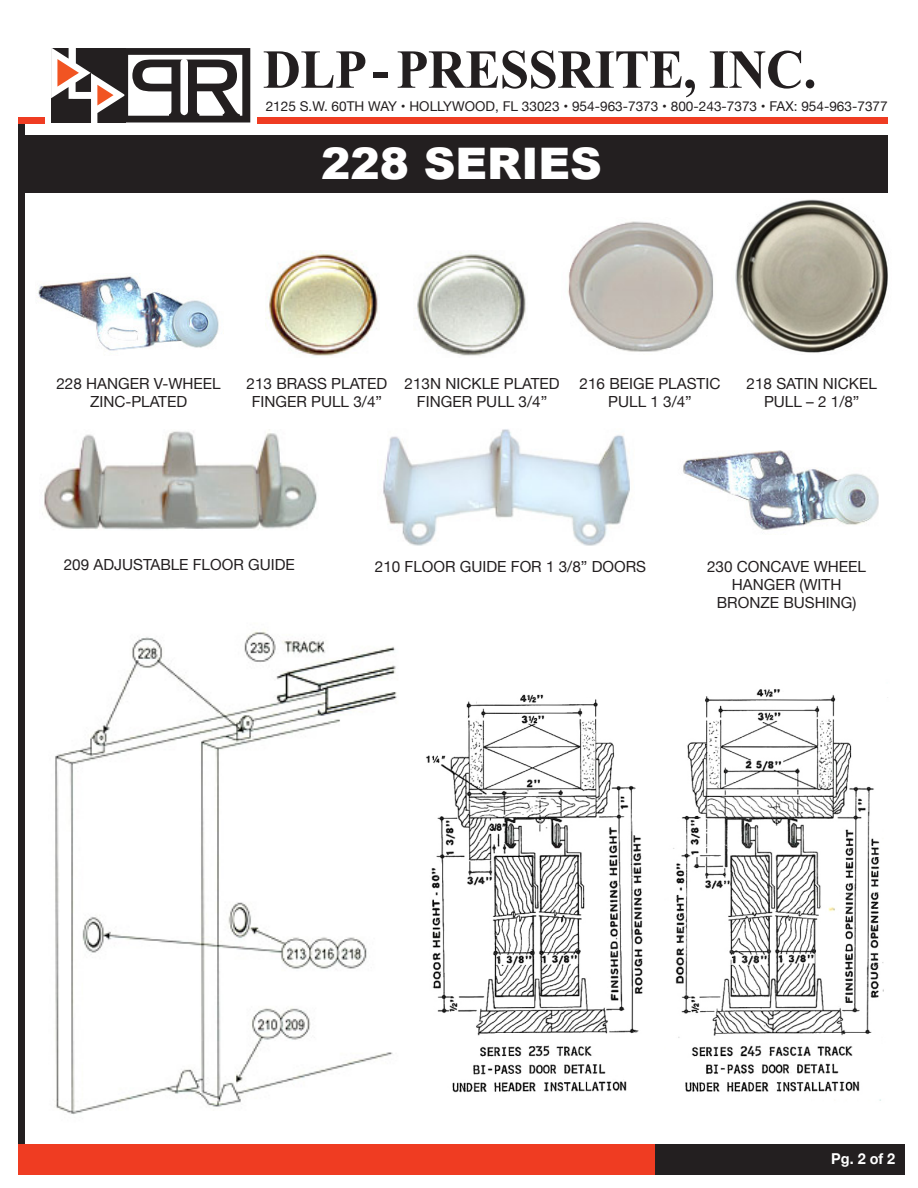
<style>
.page{position:relative;width:918px;height:1188px;background:#fff}
.page>*{position:absolute;margin:0;border:0;box-sizing:border-box;transform-origin:0 0}
.t1{font:900 43.5px "Arial";color:#fff}
.t2{font:15.3px/18.3px "Helvetica Neue";color:#231f20;text-align:center}
.t3{font:700 15px "Helvetica Neue";color:#fff;scale:.96 1}
.t4{font:13.5px "Helvetica Neue";color:#231f20}
</style>
<div class="page">
<div style="left:257px;top:117px;width:631px;height:7px;background:#ef3c22"></div>
<div style="left:18px;top:117px;width:27px;height:7px;background:#ef3c22"></div>
<div style="left:18px;top:124px;width:7px;height:1020px;background:#231f20"></div>
<div style="left:590px;top:1144px;width:314px;height:30px;background:#231f20"></div>
<div style="left:18px;top:1144px;width:636px;height:30px;background:#ef3c22"></div>
<div style="left:24px;top:135px;width:864px;height:57px;background:#231f20"></div>
<svg style="left:51px;top:48px;width:199px;height:75px"></svg>
<svg style="left:264px;top:51px;width:101px;height:37px"></svg>
<div style="left:373px;top:72px;width:15px;height:6px;background:#231f20"></div>
<svg style="left:398px;top:51px;width:297px;height:46px"></svg>
<svg style="left:710px;top:51px;width:104px;height:38px"></svg>
<img style="left:38px;top:276px;width:181px;height:75px">
<img style="left:265px;top:252px;width:113px;height:104px">
<img style="left:415px;top:252px;width:111px;height:104px">
<img style="left:568px;top:221px;width:145px;height:131px">
<img style="left:44px;top:431px;width:273px;height:99px">
<img style="left:383px;top:429px;width:247px;height:116px">
<img style="left:55px;top:631px;width:342px;height:484px">
<img style="left:735px;top:199px;width:153px;height:154px">
<img style="left:683px;top:450px;width:196px;height:80px">
<img style="left:426px;top:689px;width:462px;height:412px">
<p class="t4" style="left:266px;top:97px;width:624px">2125 S.W. 60TH WAY • HOLLYWOOD, FL 33023 • 954-963-7373 • 800-243-7373 • FAX: 954-963-7377</p>
<p class="t1" style="left:321px;top:132px;width:282px">228 SERIES</p>
<p class="t2" style="left:56px;top:375px;width:166px">228 HANGER V-WHEEL<br>ZINC-PLATED</p>
<p class="t2" style="left:247px;top:375px;width:142px">213 BRASS PLATED<br>FINGER PULL 3/4”</p>
<p class="t2" style="left:405px;top:375px;width:157px">213N NICKLE PLATED<br>FINGER PULL 3/4”</p>
<p class="t2" style="left:580px;top:375px;width:142px">216 BEIGE PLASTIC<br>PULL 1 3/4”</p>
<p class="t2" style="left:747px;top:375px;width:132px">218 SATIN NICKEL<br>PULL – 2 1/8”</p>
<p class="t2" style="left:64px;top:557px;width:233px">209 ADJUSTABLE FLOOR GUIDE</p>
<p class="t2" style="left:375px;top:558px;width:273px">210 FLOOR GUIDE FOR 1 3/8” DOORS</p>
<p class="t2" style="left:707px;top:558px;width:161px">230 CONCAVE WHEEL<br>HANGER (WITH<br>BRONZE BUSHING)</p>
<p class="t3" style="left:831px;top:1146px;width:68px">Pg. 2 of 2</p>
</div>
